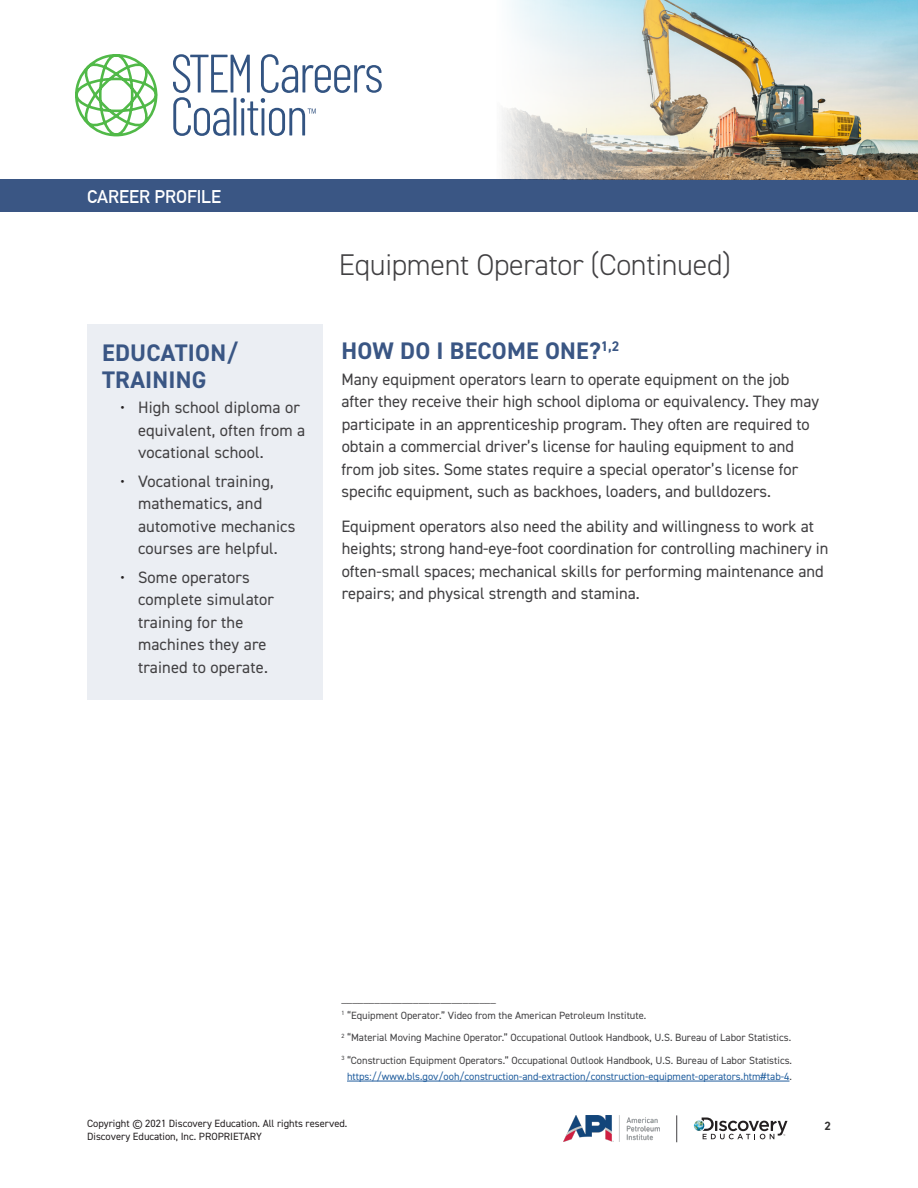
<style>
.page{position:relative;width:918px;height:1188px;background:#fff}
.page>*{position:absolute;margin:0;border:0;box-sizing:border-box;transform-origin:0 0}
.t1{font:300 30px "DIN2014";letter-spacing:-.01em;color:#414042}
.Subhead_1{font:700 24px/27px "DIN2014";letter-spacing:.01em;color:#3a5684}
.t2{font:700 18px "DIN Alternate";color:#fff}
.Body{font:16.5px/22.5px "DIN2014";color:#414042}
.t3{font:700 12px "DIN2014";color:#343333}
.Foot_note{font:10.5px/16.5px "DIN2014";color:#215e9e;text-align:center}
.Foot_note-2{font:10.5px/16.5px "DIN2014";color:#414042}
.t4{font:10.5px "DIN2014";color:#231f20}
.s1{color:#231f20}
.s2{color:#414042}
</style>
<div class="page">
<svg style="left:173px;top:54px;width:209px;height:82px"></svg>
<svg style="left:75px;top:54px;width:83px;height:82px"></svg>
<div style="left:0;top:179px;width:918px;height:33px;background:#3a5684"></div>
<img style="left:502px;top:0;width:416px;height:179px">
<svg style="left:694px;top:1118px;width:94px;height:21px"></svg>
<svg style="left:676px;top:1115px;width:1px;height:27px"></svg>
<img style="left:563px;top:1116px;width:97px;height:25px">
<hr style="left:347px;top:1081px;width:442px;height:1px;background:#215e9e">
<div style="left:87px;top:324px;width:235px;height:376px;background:#ebeef3"></div>
<p class="t2" style="left:87px;top:183px;width:136px">CAREER PROFILE</p>
<p class="Subhead_1" style="left:102px;top:339px;width:137px">EDUCATION/<br>TRAINING</p>
<p class="Body" style="left:138px;top:396px;width:169px;text-indent:-18px"><span class="s1">•</span> High school diploma or equivalent, often from a vocational school.</p>
<p class="Body" style="left:138px;top:469px;width:159px;text-indent:-18px"><span class="s1">•</span> Vocational training, mathematics, and automotive mechanics courses are helpful.</p>
<p class="Body" style="left:138px;top:565px;width:138px;text-indent:-18px"><span class="s1">•</span> Some operators complete simulator training for the machines they are trained to operate.</p>
<p class="t1" style="left:339px;top:247px;width:394px">Equipment Operator (Continued)</p>
<p class="Subhead_1" style="left:341px;top:337px;width:280px">HOW DO I BECOME ONE?<sup>1,2</sup></p>
<p class="Body" style="left:341px;top:367px;width:479px">Many equipment operators learn to operate equipment on the job after they receive their high school diploma or equivalency. They may participate in an apprenticeship program. They often are required to obtain a commercial driver’s license for hauling equipment to and from job sites. Some states require a special operator’s license for specific equipment, such as backhoes, loaders, and bulldozers.</p>
<p class="Body" style="left:341px;top:514px;width:489px">Equipment operators also need the ability and willingness to work at heights; strong hand-eye-foot coordination for controlling machinery in often-small spaces; mechanical skills for performing maintenance and repairs; and physical strength and stamina.</p>
<p class="Foot_note-2" style="left:341px;top:990px;width:307px">____________________________<br><sup>1</sup> “Equipment Operator.” Video from the American Petroleum Institute.</p>
<p class="Foot_note-2" style="left:341px;top:1029px;width:451px"><sup>2</sup> “Material Moving Machine Operator.” Occupational Outlook Handbook, U.S. Bureau of Labor Statistics.</p>
<p class="Foot_note" style="left:341px;top:1051px;width:452px"><sup>3</sup> <span class="s2">“Construction Equipment Operators.” Occupational Outlook Handbook, U.S. Bureau of Labor Statistics. </span>https://www.bls.gov/ooh/construction-and-extraction/construction-equipment-operators.htm#tab-4<span class="s2">.</span></p>
<p class="t4" style="left:87px;top:1117px;width:262px">Copyright © 2021 Discovery Education. All rights reserved.</p>
<p class="t3" style="left:825px;top:1118px;width:8px">2</p>
<p class="t4" style="left:87px;top:1130px;width:176px">Discovery Education, Inc. PROPRIETARY</p>
</div>
